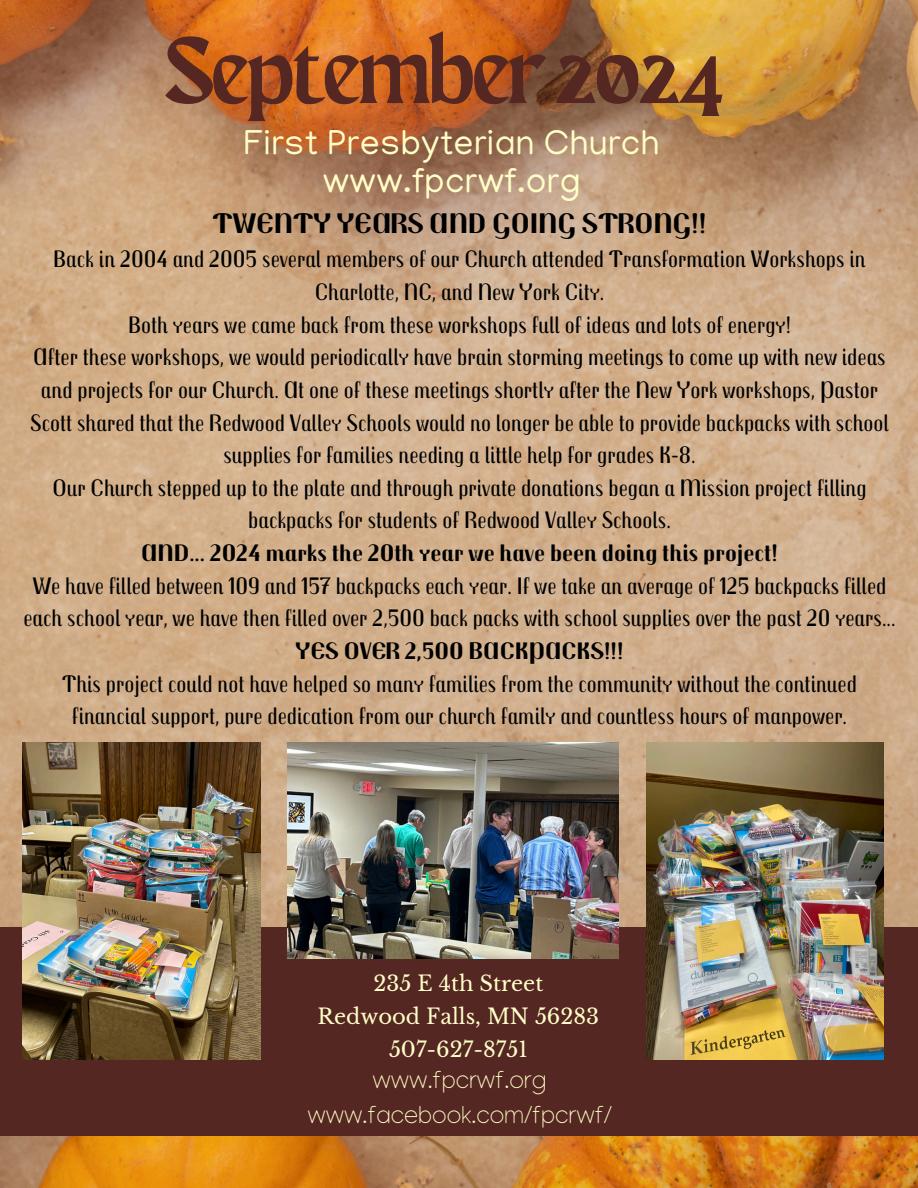
<style>
.page{position:relative;width:918px;height:1188px;background:#fff}
.page>*{position:absolute;margin:0;border:0;box-sizing:border-box;transform-origin:0 0}
.t1{font:93.3px "Maragsa Display";letter-spacing:-.025em;color:#552722}
.t2{font:35.4px/37.2px "Manjari";letter-spacing:.01em;color:#fffec8;text-align:center}
.t3{font:700 28.5px "Trochut";color:#000}
.t4{font:100 25.5px/34.8px "Manjari";color:#fffec8;text-align:center}
.t5{font:24px/32.7px "Trochut";color:#000;text-align:center}
.t6{font:21px "Libre Baskerville";color:#fffec8}
.s1{font-weight:700}
</style>
<div class="page">
<img style="left:0;top:0;width:918px;height:1188px">
<div style="left:0;top:927px;width:918px;height:208px;background:#552722"></div>
<img style="left:23px;top:743px;width:237px;height:316px">
<img style="left:288px;top:743px;width:331px;height:216px">
<img style="left:647px;top:743px;width:237px;height:316px">
<p class="t1" style="left:165px;top:30px;width:561px">September2024</p>
<p class="t2" style="left:244px;top:129px;width:417px">First Presbyterian Church www.fpcrwf.org</p>
<h3 class="t3" style="left:212px;top:205px;width:496px">TWENTY YEARS AND GOING STRONG!!</h3>
<h3 class="t5" style="left:23px;top:242px;width:874px">Back in 2004 and 2005 several members of our Church attended Transformation Workshops in Charlotte, NC, and New York City.<br>Both years we came back from these workshops full of ideas and lots of energy!<br>After these workshops, we would periodically have brain storming meetings to come up with new ideas and projects for our Church. At one of these meetings shortly after the New York workshops, Pastor Scott shared that the Redwood Valley Schools would no longer be able to provide backpacks with school supplies for families needing a little help for grades K-8.<br>Our Church stepped up to the plate and through private donations began a Mission project filling backpacks for students of Redwood Valley Schools.<br><span class="s1">AND... 2024 marks the 20th year we have been doing this project!<br></span>We have filled between 109 and 157 backpacks each year. If we take an average of 125 backpacks filled each school year, we have then filled over 2,500 back packs with school supplies over the past 20 years...<br><span class="s1">YES OVER 2,500 BACKPACKS!!!<br></span>This project could not have helped so many families from the community without the continued financial support, pure dedication from our church family and countless hours of manpower.</h3>
<p class="t6" style="left:374px;top:971px;width:171px">235 E 4th Street</p>
<p class="t6" style="left:318px;top:1004px;width:283px">Redwood Falls, MN 56283</p>
<p class="t6" style="left:389px;top:1036px;width:140px">507-627-8751</p>
<p class="t4" style="left:307px;top:1067px;width:306px">www.fpcrwf.org www.facebook.com/fpcrwf/</p>
</div>
